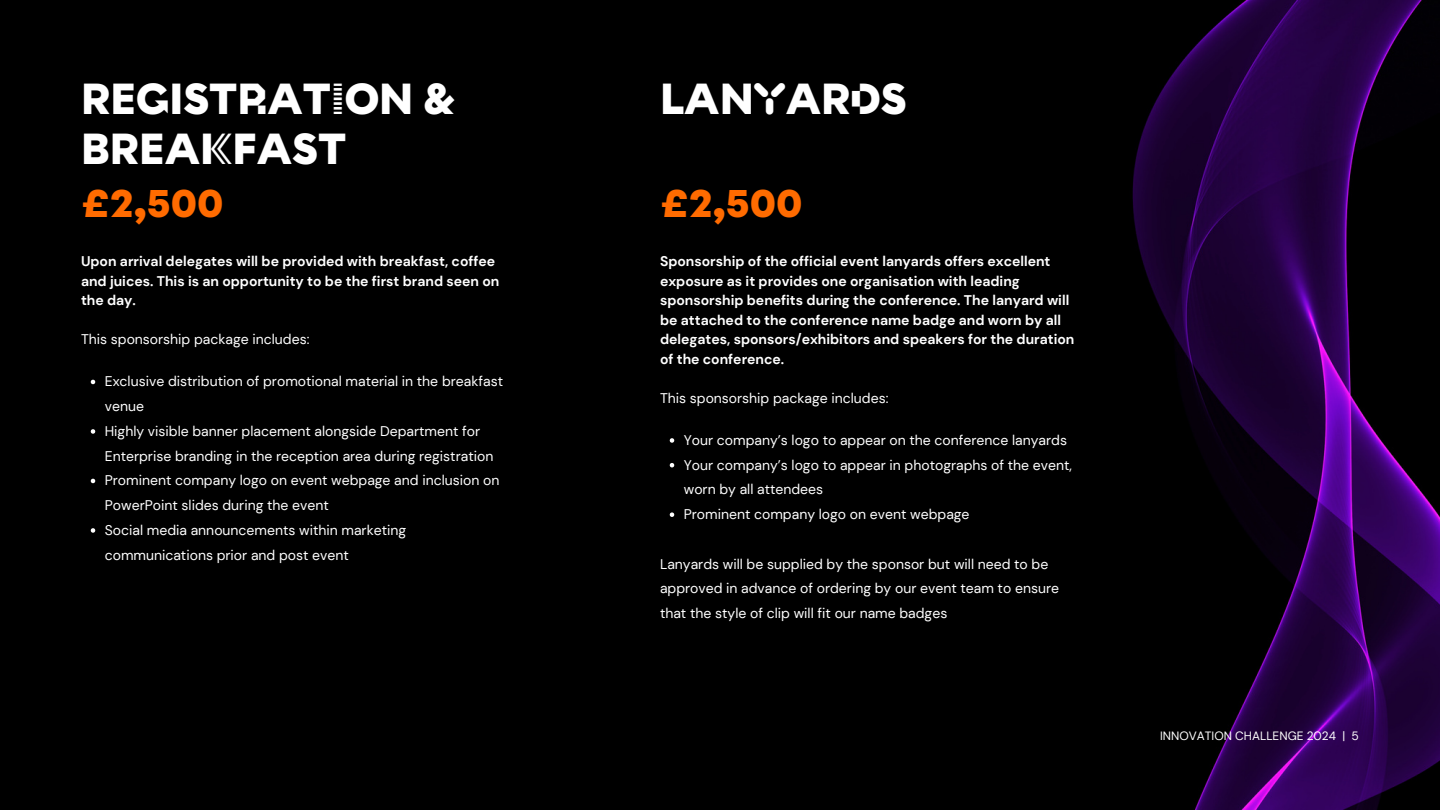
<style>
.page{position:relative;width:1440px;height:810px;background:#000}
.page>*{position:absolute;margin:0;border:0;box-sizing:border-box;transform-origin:0 0}
.t1{font:900 36px/50.2px "Open Mind Display";color:#fff}
.t2{font:900 32px "Open Mind Display";color:#ff6b00}
.t3{font:14px/24.8px "DM Sans";color:#fff}
.t4{font:700 14px/19.6px "DM Sans";color:#fff}
.t5{font:12px "DM Sans";color:#fff}
</style>
<div class="page">
<svg style="left:91px;top:380px;width:4px;height:4px"></svg>
<svg style="left:91px;top:429px;width:4px;height:5px"></svg>
<svg style="left:91px;top:479px;width:4px;height:4px"></svg>
<svg style="left:91px;top:528px;width:4px;height:5px"></svg>
<img style="left:1132px;top:0;width:308px;height:810px">
<svg style="left:670px;top:438px;width:4px;height:5px"></svg>
<svg style="left:670px;top:463px;width:4px;height:4px"></svg>
<svg style="left:670px;top:512px;width:4px;height:5px"></svg>
<h1 class="t1" style="left:81px;top:76px;width:377px">REGISTRATION &amp;<br>BREAKFAST</h1>
<h2 class="t1" style="left:660px;top:76px;width:248px">LANYARDS</h2>
<p class="t2" style="left:81px;top:187px;width:144px">£2,500</p>
<h3 class="t4" style="left:81px;top:252px;width:420px">Upon arrival delegates will be provided with breakfast, coffee and juices. This is an opportunity to be the first brand seen on the day.</h3>
<h4 class="t3" style="left:81px;top:327px;width:230px">This sponsorship package includes:</h4>
<p class="t3" style="left:105px;top:369px;width:400px">Exclusive distribution of promotional material in the breakfast venue</p>
<p class="t3" style="left:105px;top:419px;width:390px">Highly visible banner placement alongside Department for<br>Enterprise branding in the reception area during registration</p>
<p class="t3" style="left:105px;top:468px;width:396px">Prominent company logo on event webpage and inclusion on<br>PowerPoint slides during the event</p>
<p class="t3" style="left:105px;top:518px;width:303px">Social media announcements within marketing communications prior and post event</p>
<p class="t2" style="left:660px;top:187px;width:144px">£2,500</p>
<h1 class="t4" style="left:660px;top:252px;width:416px">Sponsorship of the official event lanyards offers excellent exposure as it provides one organisation with leading sponsorship benefits during the conference. The lanyard will be attached to the conference name badge and worn by all delegates, sponsors/exhibitors and speakers for the duration of the conference.</h1>
<h2 class="t3" style="left:660px;top:386px;width:230px">This sponsorship package includes:</h2>
<h3 class="t3" style="left:684px;top:428px;width:385px">Your company’s logo to appear on the conference lanyards</h3>
<h4 class="t3" style="left:684px;top:453px;width:390px">Your company’s logo to appear in photographs of the event, worn by all attendees</h4>
<p class="t3" style="left:684px;top:502px;width:287px">Prominent company logo on event webpage</p>
<p class="t3" style="left:660px;top:552px;width:401px">Lanyards will be supplied by the sponsor but will need to be approved in advance of ordering by our event team to ensure that the style of clip will fit our name badges</p>
<h4 class="t5" style="left:1160px;top:728px;width:200px">INNOVATION CHALLENGE 2024 | 5</h4>
</div>
